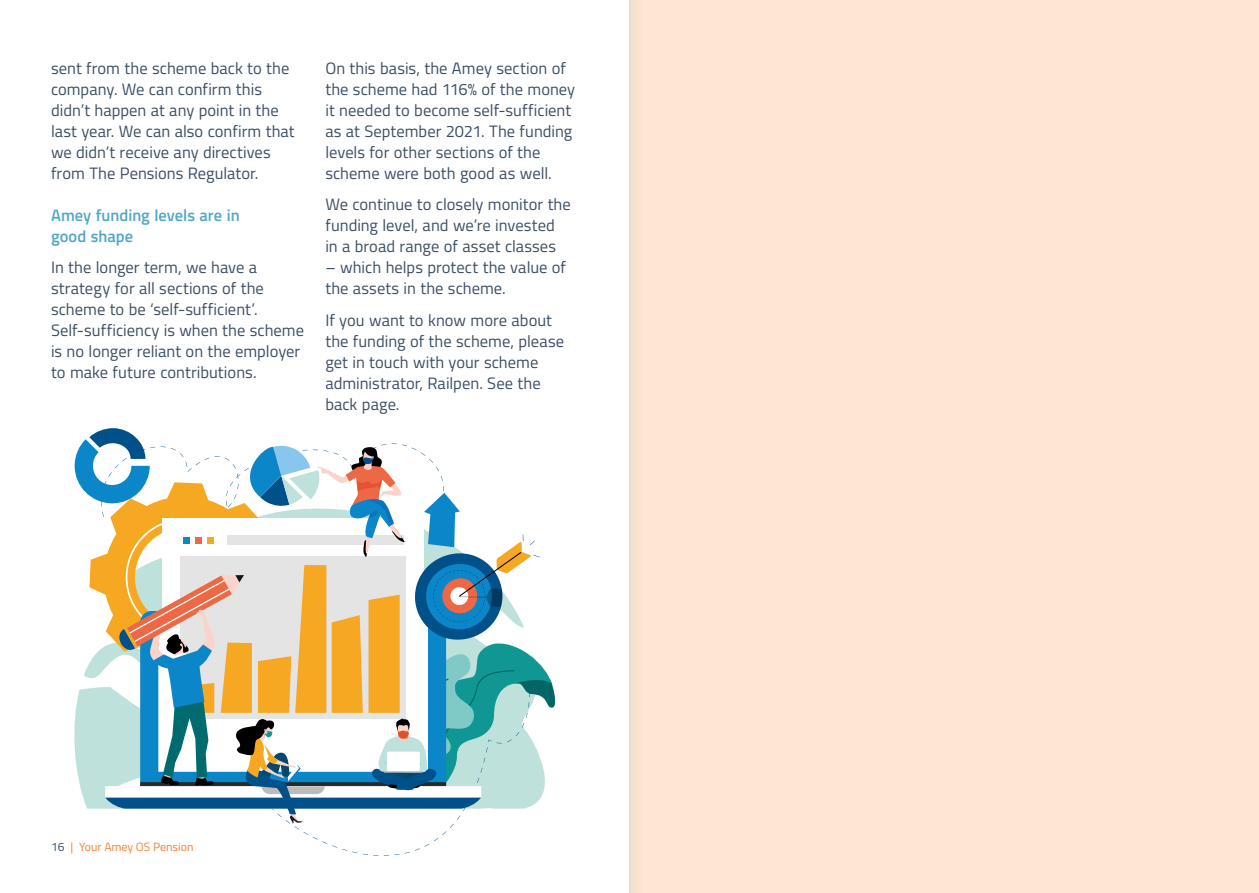
<style>
.page{position:relative;width:1259px;height:893px;background:#fff}
.page>*{position:absolute;margin:0;border:0;box-sizing:border-box;transform-origin:0 0}
.t1{font:16.5px/21px "Titillium Web";color:#3c4f64}
.t2{font:600 16.5px/21px "Titillium Web";color:#50a8c7}
.t3{font:12px "Titillium Web";color:#f0823a}
.s1{color:#3c4f64}
</style>
<div class="page">
<div style="left:629px;top:0;width:630px;height:893px;background:#fde6d4"></div>
<svg style="left:75px;top:428px;width:480px;height:400px"></svg>
<div style="left:629px;top:0;width:13px;height:893px;background:#f7e1cf"></div>
<p class="t1" style="left:51px;top:56px;width:245px">sent from the scheme back to the company. We can confirm this didn’t happen at any point in the last year. We can also confirm that we didn’t receive any directives from The Pensions Regulator.</p>
<p class="t2" style="left:51px;top:203px;width:190px">Amey funding levels are in good shape</p>
<p class="t1" style="left:51px;top:256px;width:254px">In the longer term, we have a strategy for all sections of the scheme to be ‘self-sufficient’.<br>Self-sufficiency is when the scheme is no longer reliant on the employer to make future contributions.</p>
<p class="t1" style="left:325px;top:56px;width:251px">On this basis, the Amey section of the scheme had 116% of the money it needed to become self-sufficient as at September 2021. The funding levels for other sections of the scheme were both good as well.</p>
<p class="t1" style="left:325px;top:193px;width:247px">We continue to closely monitor the funding level, and we’re invested in a broad range of asset classes</p>
<p class="t1" style="left:325px;top:256px;width:242px">– which helps protect the value of the assets in the scheme.</p>
<p class="t1" style="left:325px;top:309px;width:240px">If you want to know more about the funding of the scheme, please get in touch with your scheme administrator, Railpen. See the back page.</p>
<p class="t3" style="left:51px;top:838px;width:144px"><span class="s1">16</span> | Your Amey OS Pension</p>
</div>
